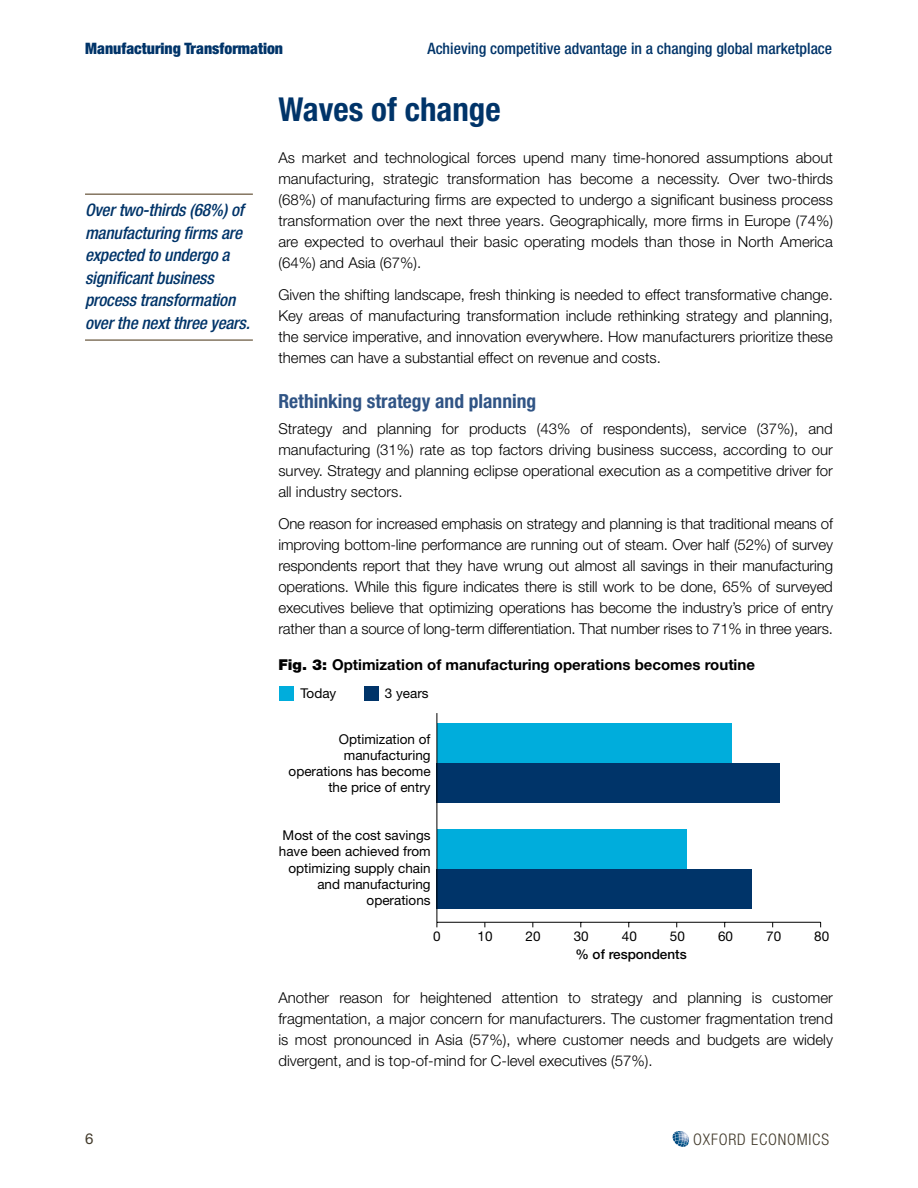
<style>
.page{position:relative;width:918px;height:1188px;background:#fff}
.page>*{position:absolute;margin:0;border:0;box-sizing:border-box;transform-origin:0 0}
.t1{font:700 condensed 33px "Helvetica Neue LT Std";color:#003469}
.t2{font:700 condensed 19.5px "Helvetica Neue LT Std";color:#305485}
.t3{font:italic 500 condensed 17.25px/22.5px "Helvetica Neue LT Std";letter-spacing:-.01em;color:#003469}
.t4{font:300 condensed 15.9px "Helvetica Neue LT Std";letter-spacing:.05em;color:#423a2b}
.t5{font:500 condensed 15.75px "Helvetica Neue LT Std";color:#003469}
.t6{font:900 condensed 15.75px "Helvetica Neue LT Std";color:#003469}
.t7{font:300 15px/21px "Helvetica Neue LT Std";color:#000;text-align:justify}
.t8{font:700 15px "Helvetica Neue LT Std";color:#000}
.t9{font:15px "Helvetica Neue LT Std";color:#423a2b}
.t10{font:13.5px/16.2px "Helvetica Neue LT Std";color:#000;text-align:right}
.t11{font:500 13.5px "Helvetica Neue LT Std";color:#000}
.s1{font-weight:900}
</style>
<div class="page">
<svg style="left:673px;top:1131px;width:16px;height:9px"></svg>
<hr style="left:85px;top:193px;width:168px;height:2px;background:#847560">
<hr style="left:85px;top:339px;width:168px;height:2px;background:#847560">
<div style="left:437px;top:724px;width:295px;height:39px;background:#00addc"></div>
<div style="left:437px;top:763px;width:343px;height:40px;background:#003469"></div>
<div style="left:437px;top:829px;width:250px;height:40px;background:#00addc"></div>
<div style="left:437px;top:869px;width:315px;height:39px;background:#003469"></div>
<hr style="left:437px;top:922px;width:384px;height:1px;background:#000">
<hr style="left:436px;top:713px;width:1px;height:209px;background:#000">
<div style="left:279px;top:686px;width:15px;height:15px;background:#00addc"></div>
<div style="left:364px;top:686px;width:15px;height:15px;background:#003469"></div>
<p class="t6" style="left:85px;top:38px;width:199px">Manufacturing Transformation</p>
<p class="t5" style="left:428px;top:39px;width:406px">Achieving competitive advantage in a changing global marketplace</p>
<p class="t3" style="left:85px;top:199px;width:166px">Over two-thirds (68%) of manufacturing firms are expected to undergo a significant business process transformation over the next three years.</p>
<h1 class="t1" style="left:278px;top:90px;width:224px">Waves of change</h1>
<p class="t7" style="left:278px;top:147px;width:556px">As market and technological forces upend many time-honored assumptions about manufacturing, strategic transformation has become a necessity. Over two-thirds (68%) of manufacturing firms are expected to undergo a significant business process transformation over the next three years. Geographically, more firms in Europe (74%) are expected to overhaul their basic operating models than those in North America (64%) and Asia (67%).</p>
<p class="t7" style="left:278px;top:284px;width:556px">Given the shifting landscape, fresh thinking is needed to effect transformative change.<br>Key areas of manufacturing transformation include rethinking strategy and planning, the service imperative, and innovation everywhere. How manufacturers prioritize these themes can have a substantial effect on revenue and costs.</p>
<h2 class="t2" style="left:278px;top:389px;width:259px">Rethinking strategy and planning</h2>
<p class="t7" style="left:278px;top:418px;width:556px">Strategy and planning for products (43% of respondents), service (37%), and manufacturing (31%) rate as top factors driving business success, according to our survey. Strategy and planning eclipse operational execution as a competitive driver for all industry sectors.</p>
<p class="t7" style="left:278px;top:512px;width:556px">One reason for increased emphasis on strategy and planning is that traditional means of improving bottom-line performance are running out of steam. Over half (52%) of survey respondents report that they have wrung out almost all savings in their manufacturing operations. While this figure indicates there is still work to be done, 65% of surveyed executives believe that optimizing operations has become the industry’s price of entry rather than a source of long-term differentiation. That number rises to 71% in three years.</p>
<p class="t8" style="left:278px;top:656px;width:478px"><span class="s1">Fig. 3:</span> Optimization of manufacturing operations becomes routine</p>
<p class="t10" style="left:300px;top:685px;width:38px">Today</p>
<p class="t10" style="left:385px;top:685px;width:45px">3 years</p>
<p class="t10" style="left:289px;top:731px;width:144px">Optimization of manufacturing operations has become the price of entry</p>
<p class="t10" style="left:279px;top:827px;width:153px">Most of the cost savings have been achieved from optimizing supply chain and manufacturing operations</p>
<p class="t10" style="left:433px;top:927px;width:9px">0</p>
<p class="t10" style="left:478px;top:927px;width:17px">10</p>
<p class="t10" style="left:526px;top:927px;width:17px">20</p>
<p class="t10" style="left:574px;top:927px;width:17px">30</p>
<p class="t10" style="left:622px;top:927px;width:17px">40</p>
<p class="t11" style="left:575px;top:946px;width:113px">% of respondents</p>
<p class="t10" style="left:670px;top:927px;width:17px">50</p>
<p class="t10" style="left:718px;top:927px;width:17px">60</p>
<p class="t10" style="left:766px;top:927px;width:17px">70</p>
<p class="t10" style="left:814px;top:927px;width:17px">80</p>
<p class="t7" style="left:278px;top:987px;width:556px">Another reason for heightened attention to strategy and planning is customer fragmentation, a major concern for manufacturers. The customer fragmentation trend is most pronounced in Asia (57%), where customer needs and budgets are widely divergent, and is top-of-mind for C-level executives (57%).</p>
<p class="t9" style="left:85px;top:1130px;width:10px">6</p>
<p class="t4" style="left:693px;top:1130px;width:137px">OXFORD ECONOMICS</p>
</div>
